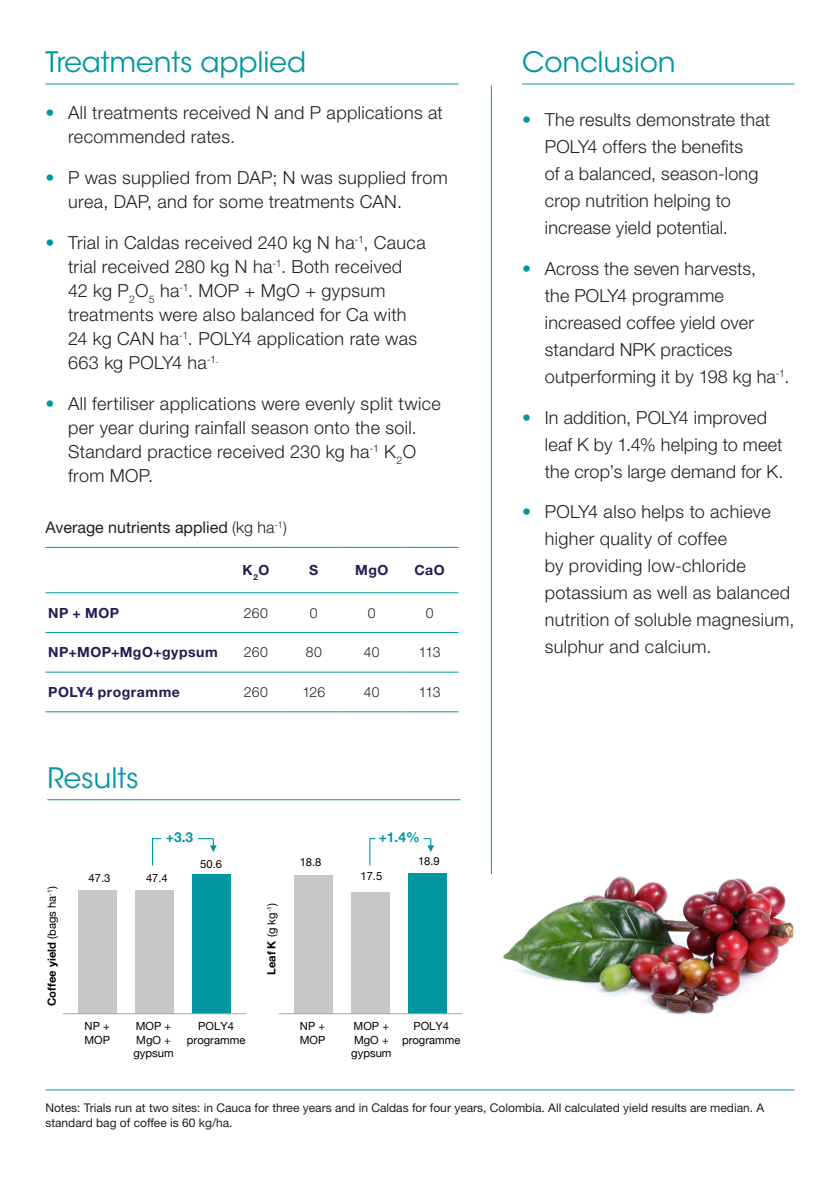
<style>
.page{position:relative;width:840px;height:1191px;background:#fff}
.page>*{position:absolute;margin:0;border:0;box-sizing:border-box;transform-origin:0 0}
.Part_header{font:28px "ITC Avant Garde Std";letter-spacing:-.005em;color:#0097a0}
.t1{font:300 18px/27px "Helvetica Neue LT Std";letter-spacing:.015em;color:#231f20}
.Spec_table_text_BOLD{font:16px "Helvetica Neue LT Std";color:#231f20}
.Content-_Body_Copy{font:700 14px "Helvetica Neue LT Std";letter-spacing:.035em;color:#211c52}
.Content-_Body_Copy-2{font:300 14px "Helvetica Neue LT Std";letter-spacing:.01em;color:#231f20}
.t2{font:700 13.6px "Helvetica Neue";color:#0097a0}
.notes_black{font:12px/14.4px "Helvetica Neue LT Std";color:#231f20}
.t3{font:11.2px/13.4px "Helvetica Neue";letter-spacing:.005em;color:#000001}
.t4{font:700 11.2px "Helvetica Neue";letter-spacing:.005em;color:#000001}
.s1{color:#0097a0}
.s2{font-weight:300}
.s3{font-weight:400}
</style>
<div class="page">
<img style="left:491px;top:829px;width:303px;height:187px">
<hr style="left:490px;top:85px;width:1px;height:789px;background:#0097a0">
<hr style="left:45px;top:84px;width:413px;height:1px;background:#0097a0">
<hr style="left:522px;top:84px;width:272px;height:1px;background:#0097a0">
<hr style="left:45px;top:547px;width:182px;height:1px;background:#0097a0">
<hr style="left:227px;top:547px;width:58px;height:1px;background:#0097a0">
<hr style="left:285px;top:547px;width:57px;height:1px;background:#0097a0">
<hr style="left:342px;top:547px;width:58px;height:1px;background:#0097a0">
<hr style="left:400px;top:547px;width:58px;height:1px;background:#0097a0">
<hr style="left:45px;top:592px;width:182px;height:1px;background:#0097a0">
<hr style="left:227px;top:592px;width:58px;height:1px;background:#0097a0">
<hr style="left:285px;top:592px;width:57px;height:1px;background:#0097a0">
<hr style="left:342px;top:592px;width:58px;height:1px;background:#0097a0">
<hr style="left:400px;top:592px;width:58px;height:1px;background:#0097a0">
<hr style="left:45px;top:632px;width:182px;height:1px;background:#0097a0">
<hr style="left:227px;top:632px;width:58px;height:1px;background:#0097a0">
<hr style="left:285px;top:632px;width:57px;height:1px;background:#0097a0">
<hr style="left:342px;top:632px;width:58px;height:1px;background:#0097a0">
<hr style="left:400px;top:632px;width:58px;height:1px;background:#0097a0">
<hr style="left:45px;top:671px;width:182px;height:1px;background:#0097a0">
<hr style="left:227px;top:671px;width:58px;height:1px;background:#0097a0">
<hr style="left:285px;top:671px;width:57px;height:1px;background:#0097a0">
<hr style="left:342px;top:671px;width:58px;height:1px;background:#0097a0">
<hr style="left:400px;top:671px;width:58px;height:1px;background:#0097a0">
<hr style="left:45px;top:711px;width:182px;height:1px;background:#0097a0">
<hr style="left:227px;top:711px;width:58px;height:1px;background:#0097a0">
<hr style="left:285px;top:711px;width:57px;height:1px;background:#0097a0">
<hr style="left:342px;top:711px;width:58px;height:1px;background:#0097a0">
<hr style="left:400px;top:711px;width:58px;height:1px;background:#0097a0">
<hr style="left:47px;top:799px;width:413px;height:1px;background:#0097a0">
<hr style="left:45px;top:1089px;width:749px;height:1px;background:#0097a0">
<svg style="left:151px;top:838px;width:65px;height:28px"></svg>
<div style="left:161px;top:827px;width:37px;height:23px;background:#fff;border-radius:50%"></div>
<div style="left:193px;top:874px;width:38px;height:139px;background:#0097a0"></div>
<div style="left:135px;top:889px;width:38px;height:124px;background:#c6c7c8"></div>
<div style="left:78px;top:890px;width:38px;height:123px;background:#c6c7c8"></div>
<hr style="left:63px;top:1013px;width:183px;height:1px;background:#a8a9ad">
<div style="left:408px;top:873px;width:38px;height:140px;background:#0097a0"></div>
<div style="left:351px;top:892px;width:38px;height:121px;background:#c6c7c8"></div>
<div style="left:294px;top:875px;width:38px;height:138px;background:#c6c7c8"></div>
<hr style="left:279px;top:1013px;width:182px;height:1px;background:#a8a9ad">
<svg style="left:369px;top:838px;width:65px;height:28px"></svg>
<div style="left:375px;top:824px;width:48px;height:29px;background:#fff;border-radius:50%"></div>
<p class="Part_header" style="left:45px;top:45px;width:262px">Treatments applied</p>
<p class="t1" style="left:68px;top:100px;width:376px;line-height:24px;text-indent:-23px"><span class="s1">•</span> All treatments received N and P applications at recommended rates.</p>
<p class="t1" style="left:68px;top:165px;width:381px;line-height:24px;text-indent:-23px"><span class="s1">•</span> P was supplied from DAP; N was supplied from urea, DAP, and for some treatments CAN.</p>
<p class="t1" style="left:68px;top:230px;width:359px;line-height:24px;text-indent:-23px"><span class="s1">•</span> Trial in Caldas received 240 kg N ha<sup>-1</sup>, Cauca trial received 280 kg N ha<sup>-1</sup>. Both received 42 kg P<sub>2</sub>O<sub>5</sub> ha<sup>-1</sup>. MOP + MgO + gypsum treatments were also balanced for Ca with 24 kg CAN ha<sup>-1</sup>. POLY4 application rate was 663 kg POLY4 ha<sup>-1.</sup></p>
<p class="t1" style="left:68px;top:391px;width:374px;line-height:24px;text-indent:-23px"><span class="s1">•</span> All fertiliser applications were evenly split twice per year during rainfall season onto the soil.<br>Standard practice received 230 kg ha<sup>-1</sup> K<sub>2</sub>O from MOP.</p>
<p class="Spec_table_text_BOLD" style="left:45px;top:518px;width:243px">Average nutrients applied <span class="s2">(kg ha</span><sup>-1</sup><span class="s2">)</span></p>
<p class="Content-_Body_Copy" style="left:242px;top:561px;width:28px">K<sub>2</sub>O</p>
<p class="Content-_Body_Copy" style="left:309px;top:561px;width:11px">S</p>
<p class="Content-_Body_Copy" style="left:355px;top:561px;width:35px">MgO</p>
<p class="Content-_Body_Copy" style="left:414px;top:561px;width:32px">CaO</p>
<p class="Content-_Body_Copy" style="left:48px;top:604px;width:72px">NP + MOP</p>
<p class="Content-_Body_Copy-2" style="left:244px;top:604px;width:25px">260</p>
<p class="Content-_Body_Copy-2" style="left:310px;top:604px;width:9px">0</p>
<p class="Content-_Body_Copy-2" style="left:367px;top:604px;width:9px">0</p>
<p class="Content-_Body_Copy-2" style="left:425px;top:604px;width:9px">0</p>
<p class="Content-_Body_Copy" style="left:48px;top:643px;width:171px">NP+MOP+MgO+gypsum</p>
<p class="Content-_Body_Copy-2" style="left:244px;top:644px;width:25px">260</p>
<p class="Content-_Body_Copy-2" style="left:305px;top:644px;width:18px">80</p>
<p class="Content-_Body_Copy-2" style="left:363px;top:644px;width:17px">40</p>
<p class="Content-_Body_Copy-2" style="left:418px;top:644px;width:23px">113</p>
<p class="Content-_Body_Copy" style="left:48px;top:683px;width:133px">POLY4 programme</p>
<p class="Content-_Body_Copy-2" style="left:244px;top:683px;width:25px">260</p>
<p class="Content-_Body_Copy-2" style="left:302px;top:683px;width:24px">126</p>
<p class="Content-_Body_Copy-2" style="left:363px;top:683px;width:17px">40</p>
<p class="Content-_Body_Copy-2" style="left:418px;top:683px;width:23px">113</p>
<p class="Part_header" style="left:47px;top:761px;width:93px">Results</p>
<p class="t2" style="left:166px;top:826px;width:29px">+3.3</p>
<p class="t2" style="left:378px;top:826px;width:43px">+1.4%</p>
<p class="t3" style="left:200px;top:857px;width:23px">50.6</p>
<p class="t3" style="left:299px;top:856px;width:23px">18.8</p>
<p class="t3" style="left:418px;top:855px;width:23px">18.9</p>
<p class="t3" style="left:89px;top:872px;width:23px">47.3</p>
<p class="t3" style="left:146px;top:872px;width:23px">47.4</p>
<p class="t3" style="left:360px;top:869px;width:23px">17.5</p>
<p class="t4" style="left:43px;top:1006px;width:121px;rotate:-90deg">Coffee yield <span class="s3">(bags ha</span><sup>-1</sup><span class="s3">)</span></p>
<p class="t4" style="left:263px;top:975px;width:73px;rotate:-90deg">Leaf K <span class="s3">(g kg</span><sup>-1</sup><span class="s3">)</span></p>
<p class="t3" style="left:84px;top:1020px;width:27px">NP +<br>MOP</p>
<p class="t3" style="left:133px;top:1020px;width:42px">MOP +<br>MgO + gypsum</p>
<p class="t3" style="left:187px;top:1020px;width:60px;text-align:center">POLY4 programme</p>
<p class="t3" style="left:299px;top:1020px;width:27px">NP +<br>MOP</p>
<p class="t3" style="left:351px;top:1020px;width:42px">MOP +<br>MgO + gypsum</p>
<p class="t3" style="left:402px;top:1020px;width:60px;text-align:center">POLY4 programme</p>
<p class="Part_header" style="left:522px;top:45px;width:155px">Conclusion</p>
<p class="t1" style="left:544px;top:106px;width:226px;text-indent:-23px"><span class="s1">•</span> The results demonstrate that<br>POLY4 offers the benefits<br>of a balanced, season-long crop nutrition helping to increase yield potential.</p>
<p class="t1" style="left:544px;top:255px;width:246px;text-indent:-23px"><span class="s1">•</span> Across the seven harvests,<br>the POLY4 programme increased coffee yield over standard NPK practices outperforming it by 198 kg ha<sup>-1</sup>.</p>
<p class="t1" style="left:544px;top:403px;width:240px;text-indent:-23px"><span class="s1">•</span> In addition, POLY4 improved leaf K by 1.4% helping to meet the crop’s large demand for K.</p>
<p class="t1" style="left:544px;top:498px;width:251px;text-indent:-23px"><span class="s1">•</span> POLY4 also helps to achieve higher quality of coffee<br>by providing low-chloride potassium as well as balanced nutrition of soluble magnesium, sulphur and calcium.</p>
<p class="notes_black" style="left:45px;top:1100px;width:720px">Notes: Trials run at two sites: in Cauca for three years and in Caldas for four years, Colombia. All calculated yield results are median. A standard bag of coffee is 60 kg/ha.</p>
</div>
